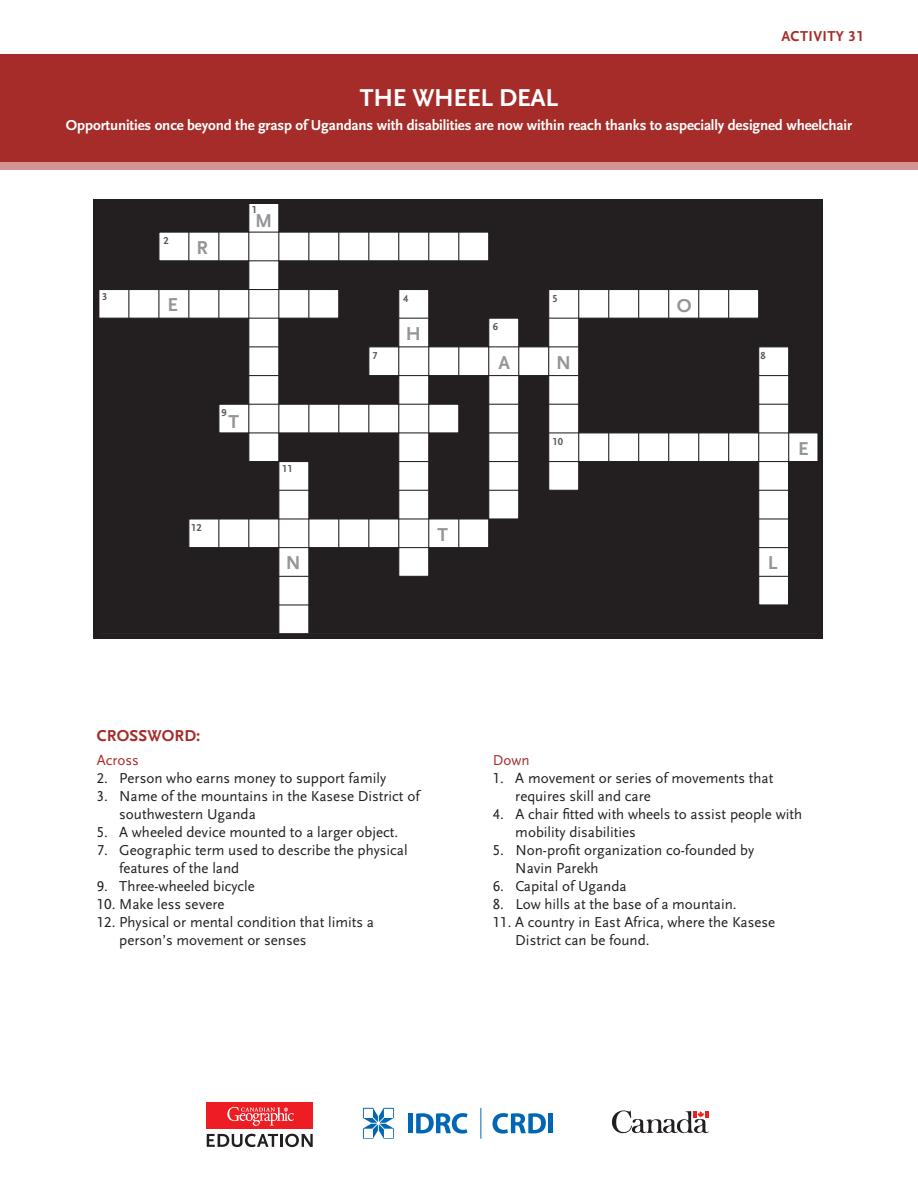
<style>
.page{position:relative;width:918px;height:1188px;background:#fff}
.page>*{position:absolute;margin:0;border:0;box-sizing:border-box;transform-origin:0 0}
.t1{font:700 25.5px "Scala Sans LF";letter-spacing:-.01em;color:#fff}
.t2{font:700 19.5px "Scala Sans LF";color:#939598}
.t3{font:700 16.5px "Scala Sans LF";letter-spacing:.01em;color:#a52c28}
.t4{font:15px/18px "Scala Sans LF";color:#231f20}
.t5{font:700 15px "Scala Sans LF";letter-spacing:-.01em;color:#fff}
.t6{font:700 15px "Scala Sans LF";letter-spacing:.025em;color:#a52c28}
.t7{font:15px "Scala Sans LF";color:#a52c28}
.t8{font:700 10.5px "Scala Sans LF";color:#57585a}
</style>
<div class="page">
<hr style="left:249px;top:203px;width:30px;height:1px;background:#231f20">
<hr style="left:249px;top:232px;width:30px;height:1px;background:#231f20">
<hr style="left:249px;top:260px;width:30px;height:1px;background:#231f20">
<hr style="left:249px;top:289px;width:30px;height:1px;background:#231f20">
<hr style="left:279px;top:576px;width:30px;height:1px;background:#231f20">
<hr style="left:279px;top:604px;width:30px;height:1px;background:#231f20">
<hr style="left:279px;top:633px;width:30px;height:1px;background:#231f20">
<svg style="left:308px;top:434px;width:510px;height:200px"></svg>
<div style="left:789px;top:462px;width:29px;height:143px;background:#231f20"></div>
<div style="left:788px;top:461px;width:31px;height:144px;border:1px solid #231f20"></div>
<hr style="left:817px;top:433px;width:2px;height:29px;background:#231f20">
<svg style="left:638px;top:434px;width:1px;height:28px"></svg>
<svg style="left:608px;top:434px;width:1px;height:28px"></svg>
<svg style="left:578px;top:434px;width:1px;height:28px"></svg>
<svg style="left:428px;top:434px;width:62px;height:114px"></svg>
<svg style="left:278px;top:203px;width:540px;height:231px"></svg>
<svg style="left:308px;top:290px;width:1px;height:28px"></svg>
<svg style="left:278px;top:232px;width:1px;height:29px"></svg>
<svg style="left:280px;top:404px;width:120px;height:144px"></svg>
<svg style="left:278px;top:290px;width:1px;height:27px"></svg>
<svg style="left:99px;top:317px;width:181px;height:317px"></svg>
<svg style="left:248px;top:404px;width:1px;height:29px"></svg>
<svg style="left:248px;top:519px;width:1px;height:29px"></svg>
<svg style="left:218px;top:519px;width:1px;height:29px"></svg>
<svg style="left:99px;top:203px;width:151px;height:115px"></svg>
<hr style="left:818px;top:199px;width:4px;height:440px;background:#231f20">
<div style="left:94px;top:199px;width:5px;height:440px;background:#231f20"></div>
<hr style="left:94px;top:199px;width:728px;height:4px;background:#231f20">
<div style="left:94px;top:634px;width:728px;height:5px;background:#231f20"></div>
<svg style="left:363px;top:1108px;width:31px;height:31px"></svg>
<div style="left:408px;top:1113px;width:5px;height:20px;background:#0166b3"></div>
<svg style="left:416px;top:1113px;width:52px;height:21px"></svg>
<svg style="left:492px;top:1113px;width:54px;height:21px"></svg>
<div style="left:548px;top:1113px;width:5px;height:20px;background:#0166b3"></div>
<hr style="left:480px;top:1108px;width:1px;height:31px;background:#0166b3">
<div style="left:364px;top:1109px;width:9px;height:9px;background:#fff"></div>
<div style="left:384px;top:1109px;width:9px;height:9px;background:#fff"></div>
<div style="left:364px;top:1129px;width:9px;height:9px;background:#fff"></div>
<div style="left:384px;top:1129px;width:9px;height:9px;background:#fff"></div>
<svg style="left:611px;top:1110px;width:98px;height:24px"></svg>
<div style="left:206px;top:1102px;width:107px;height:27px;background:#ee1d23"></div>
<svg style="left:227px;top:1107px;width:67px;height:19px"></svg>
<svg style="left:207px;top:1134px;width:106px;height:13px"></svg>
<div style="left:0;top:121px;width:918px;height:49px;background:#d29593"></div>
<div style="left:0;top:54px;width:918px;height:108px;background:#a52c28"></div>
<p class="t6" style="left:781px;top:28px;width:84px">ACTIVITY 31</p>
<h1 class="t1" style="left:360px;top:84px;width:200px">THE WHEEL DEAL</h1>
<p class="t5" style="left:66px;top:117px;width:788px">Opportunities once beyond the grasp of Ugandans with disabilities are now within reach thanks to aspecially designed wheelchair</p>
<p class="t8" style="left:102px;top:291px;width:7px">3</p>
<p class="t8" style="left:164px;top:235px;width:7px">2</p>
<h2 class="t2" style="left:168px;top:294px;width:12px">E</h2>
<h2 class="t2" style="left:196px;top:237px;width:13px">R</h2>
<p class="t8" style="left:252px;top:204px;width:7px">1</p>
<h2 class="t2" style="left:255px;top:210px;width:19px">M</h2>
<p class="t8" style="left:221px;top:407px;width:7px">9</p>
<h2 class="t2" style="left:228px;top:411px;width:12px">T</h2>
<p class="t8" style="left:191px;top:522px;width:12px">12</p>
<p class="t8" style="left:282px;top:463px;width:12px">11</p>
<h2 class="t2" style="left:286px;top:552px;width:16px">N</h2>
<p class="t8" style="left:403px;top:293px;width:7px">4</p>
<p class="t8" style="left:553px;top:293px;width:7px">5</p>
<h2 class="t2" style="left:406px;top:324px;width:17px">H</h2>
<p class="t8" style="left:493px;top:321px;width:7px">6</p>
<h2 class="t2" style="left:677px;top:295px;width:16px">O</h2>
<p class="t8" style="left:373px;top:350px;width:7px">7</p>
<p class="t8" style="left:761px;top:350px;width:7px">8</p>
<h2 class="t2" style="left:498px;top:352px;width:13px">A</h2>
<h2 class="t2" style="left:556px;top:352px;width:16px">N</h2>
<p class="t8" style="left:553px;top:435px;width:12px">10</p>
<h2 class="t2" style="left:798px;top:438px;width:12px">E</h2>
<h2 class="t2" style="left:438px;top:524px;width:12px">T</h2>
<h2 class="t2" style="left:768px;top:552px;width:11px">L</h2>
<p class="t3" style="left:97px;top:727px;width:105px">CROSSWORD:</p>
<p class="t7" style="left:97px;top:752px;width:44px">Across</p>
<p class="t4" style="left:97px;top:770px;width:291px">2. Person who earns money to support family</p>
<p class="t4" style="left:119px;top:788px;width:302px;text-indent:-23px">3. Name of the mountains in the Kasese District of southwestern Uganda</p>
<p class="t4" style="left:97px;top:824px;width:303px">5. A wheeled device mounted to a larger object.</p>
<p class="t4" style="left:119px;top:842px;width:290px;text-indent:-22px">7. Geographic term used to describe the physical features of the land</p>
<p class="t4" style="left:97px;top:878px;width:160px">9. Three-wheeled bicycle</p>
<p class="t4" style="left:97px;top:896px;width:129px">10. Make less severe</p>
<p class="t4" style="left:119px;top:914px;width:256px;text-indent:-22px">12. Physical or mental condition that limits a person’s movement or senses</p>
<p class="t7" style="left:493px;top:752px;width:38px">Down</p>
<p class="t4" style="left:515px;top:770px;width:260px;text-indent:-22px">1. A movement or series of movements that requires skill and care</p>
<p class="t4" style="left:515px;top:806px;width:288px;text-indent:-22px">4. A chair fitted with wheels to assist people with mobility disabilities</p>
<p class="t4" style="left:515px;top:842px;width:240px;text-indent:-22px">5. Non-profit organization co-founded by<br>Navin Parekh</p>
<p class="t4" style="left:493px;top:878px;width:135px">6. Capital of Uganda</p>
<p class="t4" style="left:493px;top:896px;width:245px">8. Low hills at the base of a mountain.</p>
<p class="t4" style="left:515px;top:914px;width:261px;text-indent:-22px">11. A country in East Africa, where the Kasese<br>District can be found.</p>
</div>
